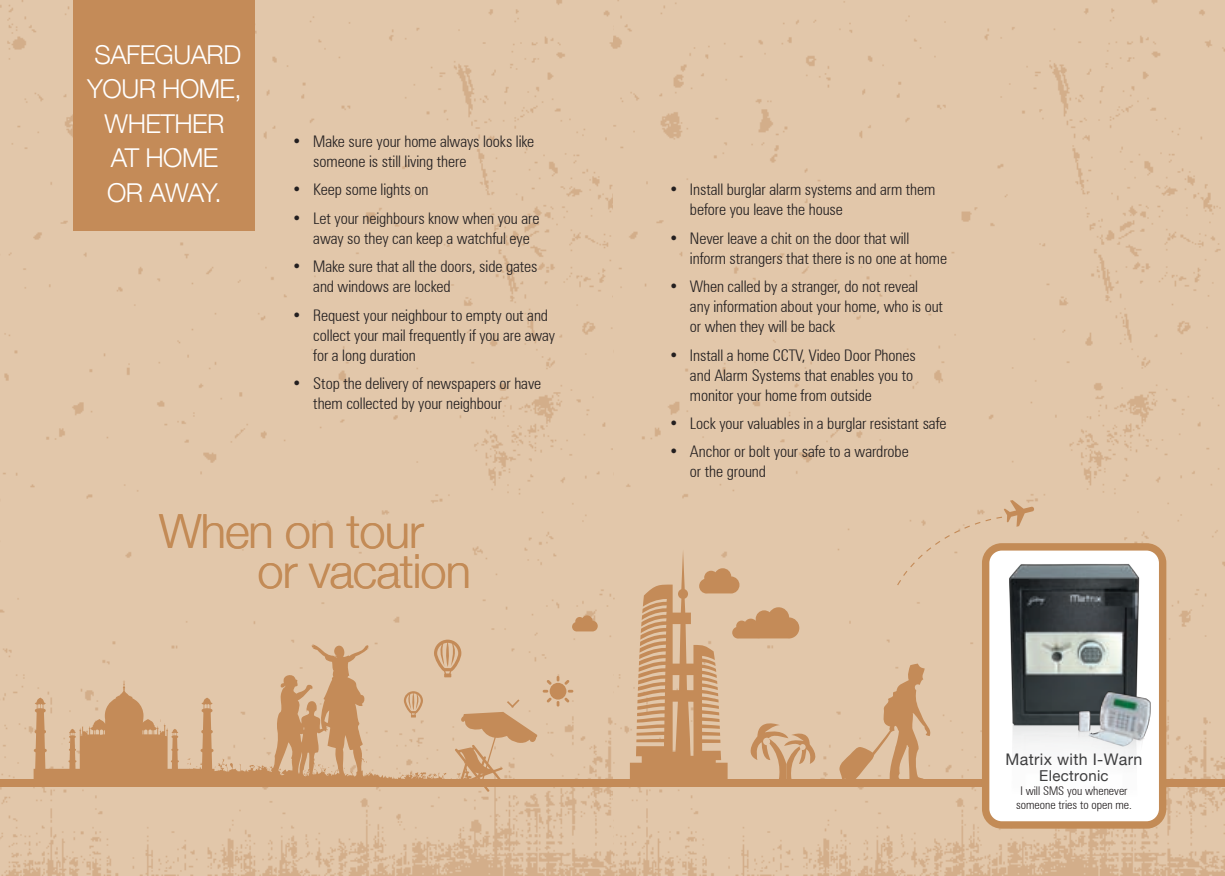
<style>
.page{position:relative;width:1225px;height:876px;background:#fff}
.page>*{position:absolute;margin:0;border:0;box-sizing:border-box;transform-origin:0 0}
.t1{font:300 47px/40px "Helvetica Neue";letter-spacing:-.02em;color:#c48b58}
.t2{font:300 26px/34.4px "Helvetica Neue";letter-spacing:-.02em;color:#fff;text-align:center}
.t3{font:300 condensed 16px/20px "Zurich BT";letter-spacing:-.005em;color:#231f20}
.t4{font:16px "Helvetica Neue";letter-spacing:.02em;color:#3e3e3f}
.t5{font:15px "Helvetica Neue";letter-spacing:.02em;color:#3e3e3f}
.t6{font:300 condensed 12px/14px "Zurich BT";color:#231f20;text-align:center}
</style>
<div class="page">
<div style="left:612px;top:0;width:613px;height:876px;background:#e2c7aa"></div>
<div style="left:612px;top:779px;width:613px;height:8px;background:#c48b58"></div>
<svg style="left:839px;top:664px;width:93px;height:115px;background:#d8b491"></svg>
<div style="left:897px;top:500px;width:137px;height:85px;background:#e2c7aa"></div>
<svg style="left:630px;top:549px;width:192px;height:230px;background:#d8b491"></svg>
<div style="left:985px;top:547px;width:177px;height:278px;background:#fff;border-radius:16px"></div>
<div style="left:982px;top:543px;width:184px;height:286px;border:7px solid #c38b56;border-radius:16px"></div>
<img style="left:994px;top:550px;width:159px;height:275px">
<img style="left:1069px;top:686px;width:90px;height:87px">
<div style="left:0;top:0;width:612px;height:876px;background:#e2c7aa"></div>
<div style="left:0;top:779px;width:612px;height:8px;background:#c48b58"></div>
<svg style="left:543px;top:676px;width:30px;height:30px"></svg>
<svg style="left:472px;top:699px;width:65px;height:93px"></svg>
<svg style="left:438px;top:640px;width:20px;height:4px"></svg>
<svg style="left:171px;top:644px;width:301px;height:135px"></svg>
<svg style="left:34px;top:680px;width:191px;height:99px"></svg>
<svg style="left:572px;top:615px;width:26px;height:16px"></svg>
<div style="left:74px;top:0;width:181px;height:230px;background:#c48b58"></div>
<h2 class="t2" style="left:87px;top:36px;width:156px">SAFEGUARD<br>YOUR HOME,<br>WHETHER<br>AT HOME<br>OR AWAY.</h2>
<p class="t3" style="left:313px;top:131px;width:222px;text-indent:-21px">• Make sure your home always looks like someone is still living there</p>
<p class="t3" style="left:292px;top:180px;width:138px">• Keep some lights on</p>
<p class="t3" style="left:313px;top:208px;width:228px;text-indent:-21px">• Let your neighbours know when you are away so they can keep a watchful eye</p>
<p class="t3" style="left:313px;top:256px;width:226px;text-indent:-21px">• Make sure that all the doors, side gates and windows are locked</p>
<p class="t3" style="left:313px;top:305px;width:243px;text-indent:-21px">• Request your neighbour to empty out and collect your mail frequently if you are away for a long duration</p>
<p class="t3" style="left:313px;top:373px;width:229px;text-indent:-21px">• Stop the delivery of newspapers or have them collected by your neighbour</p>
<h1 class="t1" style="left:257px;top:508px;width:215px;text-indent:-98px">When on tour or vacation</h1>
<p class="t3" style="left:690px;top:180px;width:247px;text-indent:-21px">• Install burglar alarm systems and arm them before you leave the house</p>
<p class="t3" style="left:690px;top:228px;width:259px;text-indent:-21px">• Never leave a chit on the door that will inform strangers that there is no one at home</p>
<p class="t3" style="left:690px;top:276px;width:255px;text-indent:-21px">• When called by a stranger, do not reveal<br>any information about your home, who is out or when they will be back</p>
<p class="t3" style="left:690px;top:345px;width:227px;text-indent:-21px">• Install a home CCTV, Video Door Phones and Alarm Systems that enables you to monitor your home from outside</p>
<p class="t3" style="left:669px;top:413px;width:279px">• Lock your valuables in a burglar resistant safe</p>
<p class="t3" style="left:690px;top:442px;width:220px;text-indent:-21px">• Anchor or bolt your safe to a wardrobe or the ground</p>
<p class="t4" style="left:1005px;top:748px;width:138px">Matrix with I-Warn</p>
<p class="t5" style="left:1039px;top:765px;width:71px">Electronic</p>
<p class="t6" style="left:1016px;top:783px;width:117px">I will SMS you whenever someone tries to open me.</p>
</div>
